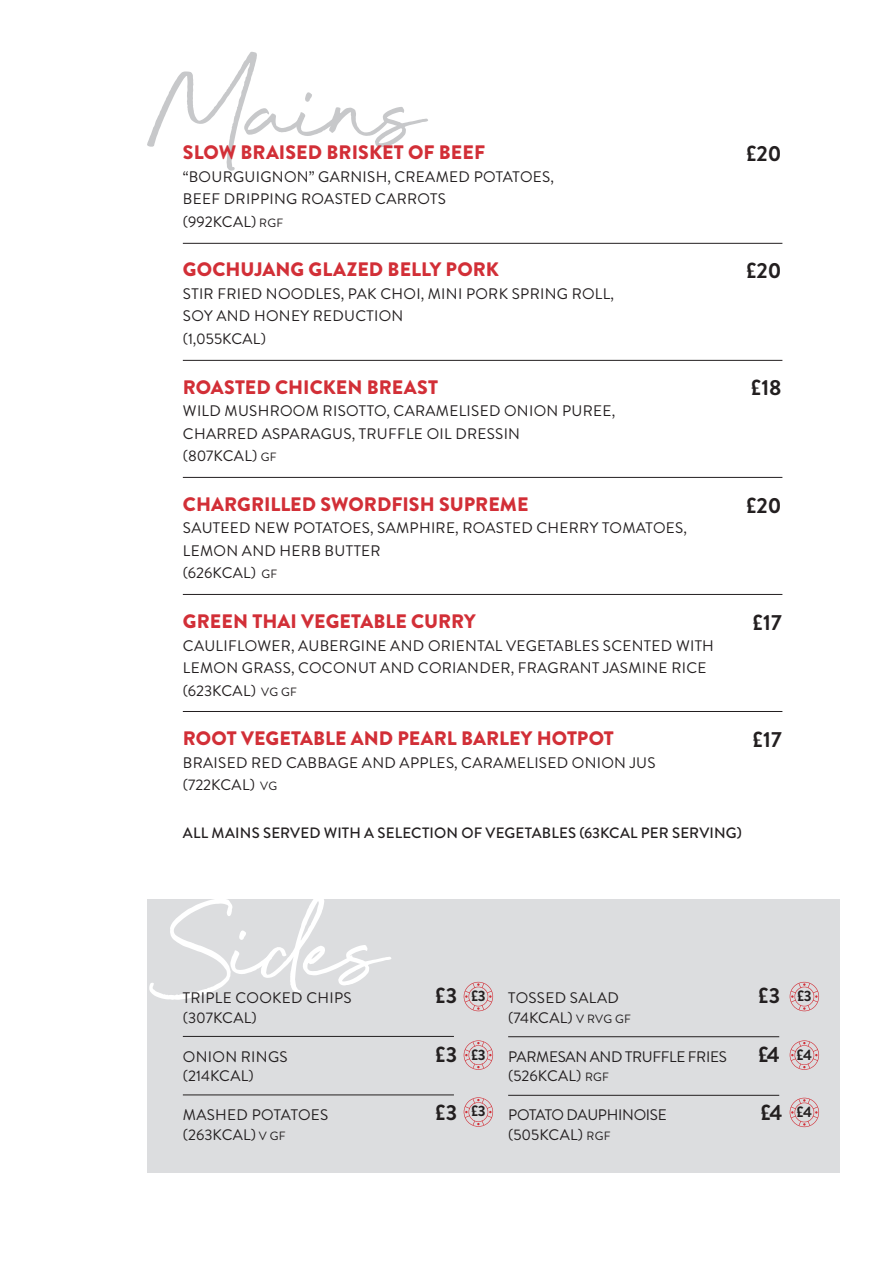
<style>
.page{position:relative;width:893px;height:1263px;background:#fff}
.page>*{position:absolute;margin:0;border:0;box-sizing:border-box;transform-origin:0 0}
.t1{font:150px "Beyond Infinity";letter-spacing:-.035em;color:#fff}
.t2{font:150px "Beyond Infinity";letter-spacing:-.01em;color:#c7c8ca}
.t3{font:700 21.9px "Brandon Grotesque";color:#231f20}
.t4{font:900 19.5px "Brandon Grotesque";letter-spacing:.005em;color:#d22f37}
.t5{font:15.3px/22.5px "Brandon Grotesque";letter-spacing:.02em;color:#231f20}
.t6{font:15.3px "Brandon Grotesque";letter-spacing:-.02em;color:#231f20}
.t7{font:500 15px "Brandon Grotesque";letter-spacing:.01em;color:#231f20}
.t8{font:700 15px "Brandon Grotesque";color:#231f20}
.s1{font-size:12px}
</style>
<div class="page">
<div style="left:147px;top:899px;width:693px;height:274px;background:#dcdddf"></div>
<hr style="left:183px;top:1036px;width:271px;height:1px;background:#231f20">
<hr style="left:183px;top:1094px;width:271px;height:1px;background:#231f20">
<hr style="left:508px;top:1036px;width:271px;height:1px;background:#231f20">
<svg style="left:463px;top:982px;width:30px;height:29px"></svg>
<svg style="left:463px;top:1040px;width:30px;height:30px"></svg>
<svg style="left:463px;top:1097px;width:30px;height:30px"></svg>
<svg style="left:789px;top:982px;width:30px;height:29px"></svg>
<svg style="left:789px;top:1040px;width:30px;height:30px"></svg>
<hr style="left:508px;top:1095px;width:271px;height:1px;background:#231f20">
<svg style="left:789px;top:1098px;width:30px;height:29px"></svg>
<hr style="left:183px;top:243px;width:599px;height:1px;background:#231f20">
<hr style="left:183px;top:360px;width:599px;height:1px;background:#231f20">
<hr style="left:183px;top:477px;width:599px;height:1px;background:#231f20">
<hr style="left:183px;top:594px;width:599px;height:1px;background:#231f20">
<hr style="left:183px;top:711px;width:599px;height:1px;background:#231f20">
<h1 class="t2" style="left:147px;top:44px;width:278px">Mains</h1>
<p class="t4" style="left:183px;top:141px;width:304px">SLOW BRAISED BRISKET OF BEEF</p>
<p class="t5" style="left:183px;top:165px;width:373px">“BOURGUIGNON” GARNISH, CREAMED POTATOES,<br>BEEF DRIPPING ROASTED CARROTS<br>(992KCAL) <span class="s1">RGF</span></p>
<p class="t4" style="left:183px;top:258px;width:318px">GOCHUJANG GLAZED BELLY PORK</p>
<p class="t5" style="left:183px;top:282px;width:433px">STIR FRIED NOODLES, PAK CHOI, MINI PORK SPRING ROLL,<br>SOY AND HONEY REDUCTION<br>(1,055KCAL)</p>
<p class="t4" style="left:183px;top:375px;width:256px">ROASTED CHICKEN BREAST</p>
<p class="t5" style="left:183px;top:399px;width:434px">WILD MUSHROOM RISOTTO, CARAMELISED ONION PUREE,<br>CHARRED ASPARAGUS, TRUFFLE OIL DRESSIN<br>(807KCAL) <span class="s1">GF</span></p>
<p class="t4" style="left:183px;top:493px;width:347px">CHARGRILLED SWORDFISH SUPREME</p>
<p class="t5" style="left:183px;top:517px;width:506px">SAUTEED NEW POTATOES, SAMPHIRE, ROASTED CHERRY TOMATOES,<br>LEMON AND HERB BUTTER<br>(626KCAL) <span class="s1">GF</span></p>
<p class="t4" style="left:183px;top:610px;width:294px">GREEN THAI VEGETABLE CURRY</p>
<p class="t5" style="left:183px;top:634px;width:533px">CAULIFLOWER, AUBERGINE AND ORIENTAL VEGETABLES SCENTED WITH<br>LEMON GRASS, COCONUT AND CORIANDER, FRAGRANT JASMINE RICE (623KCAL) <span class="s1">VG GF</span></p>
<p class="t4" style="left:183px;top:727px;width:432px">ROOT VEGETABLE AND PEARL BARLEY HOTPOT</p>
<p class="t5" style="left:183px;top:751px;width:474px">BRAISED RED CABBAGE AND APPLES, CARAMELISED ONION JUS (722KCAL) <span class="s1">VG</span></p>
<h2 class="t3" style="left:746px;top:140px;width:37px">£20</h2>
<h2 class="t3" style="left:746px;top:258px;width:37px">£20</h2>
<h2 class="t3" style="left:751px;top:375px;width:32px">£18</h2>
<h2 class="t3" style="left:746px;top:492px;width:37px">£20</h2>
<h2 class="t3" style="left:753px;top:609px;width:30px">£17</h2>
<h2 class="t3" style="left:753px;top:727px;width:30px">£17</h2>
<p class="t7" style="left:183px;top:827px;width:560px">ALL MAINS SERVED WITH A SELECTION OF VEGETABLES (63KCAL PER SERVING)</p>
<h1 class="t1" style="left:147px;top:882px;width:241px">Sides</h1>
<p class="t5" style="left:183px;top:986px;width:170px">TRIPLE COOKED CHIPS</p>
<h2 class="t3" style="left:435px;top:983px;width:23px">£3</h2>
<p class="t5" style="left:183px;top:1006px;width:75px">(307KCAL)</p>
<p class="t5" style="left:183px;top:1045px;width:106px">ONION RINGS</p>
<h2 class="t3" style="left:435px;top:1041px;width:23px">£3</h2>
<p class="t5" style="left:183px;top:1064px;width:72px">(214KCAL)</p>
<p class="t5" style="left:183px;top:1103px;width:147px">MASHED POTATOES</p>
<h2 class="t3" style="left:435px;top:1100px;width:23px">£3</h2>
<p class="t5" style="left:183px;top:1123px;width:104px">(263KCAL) <span class="s1">V GF</span></p>
<p class="t8" style="left:471px;top:987px;width:16px">£3</p>
<p class="t8" style="left:471px;top:1045px;width:16px">£3</p>
<p class="t8" style="left:471px;top:1102px;width:16px">£3</p>
<p class="t5" style="left:508px;top:986px;width:112px">TOSSED SALAD</p>
<h2 class="t3" style="left:758px;top:983px;width:23px">£3</h2>
<p class="t5" style="left:508px;top:1006px;width:124px">(74KCAL) <span class="s1">V RVG GF</span></p>
<p class="t6" style="left:508px;top:1048px;width:220px">PARMESAN AND TRUFFLE FRIES</p>
<h2 class="t3" style="left:758px;top:1041px;width:23px">£4</h2>
<p class="t5" style="left:508px;top:1064px;width:102px">(526KCAL) <span class="s1">RGF</span></p>
<p class="t6" style="left:508px;top:1106px;width:160px">POTATO DAUPHINOISE</p>
<h2 class="t3" style="left:761px;top:1100px;width:23px">£4</h2>
<p class="t5" style="left:508px;top:1123px;width:104px">(505KCAL) <span class="s1">RGF</span></p>
<p class="t8" style="left:797px;top:987px;width:16px">£3</p>
<p class="t8" style="left:797px;top:1045px;width:17px">£4</p>
<p class="t8" style="left:797px;top:1103px;width:17px">£4</p>
</div>
